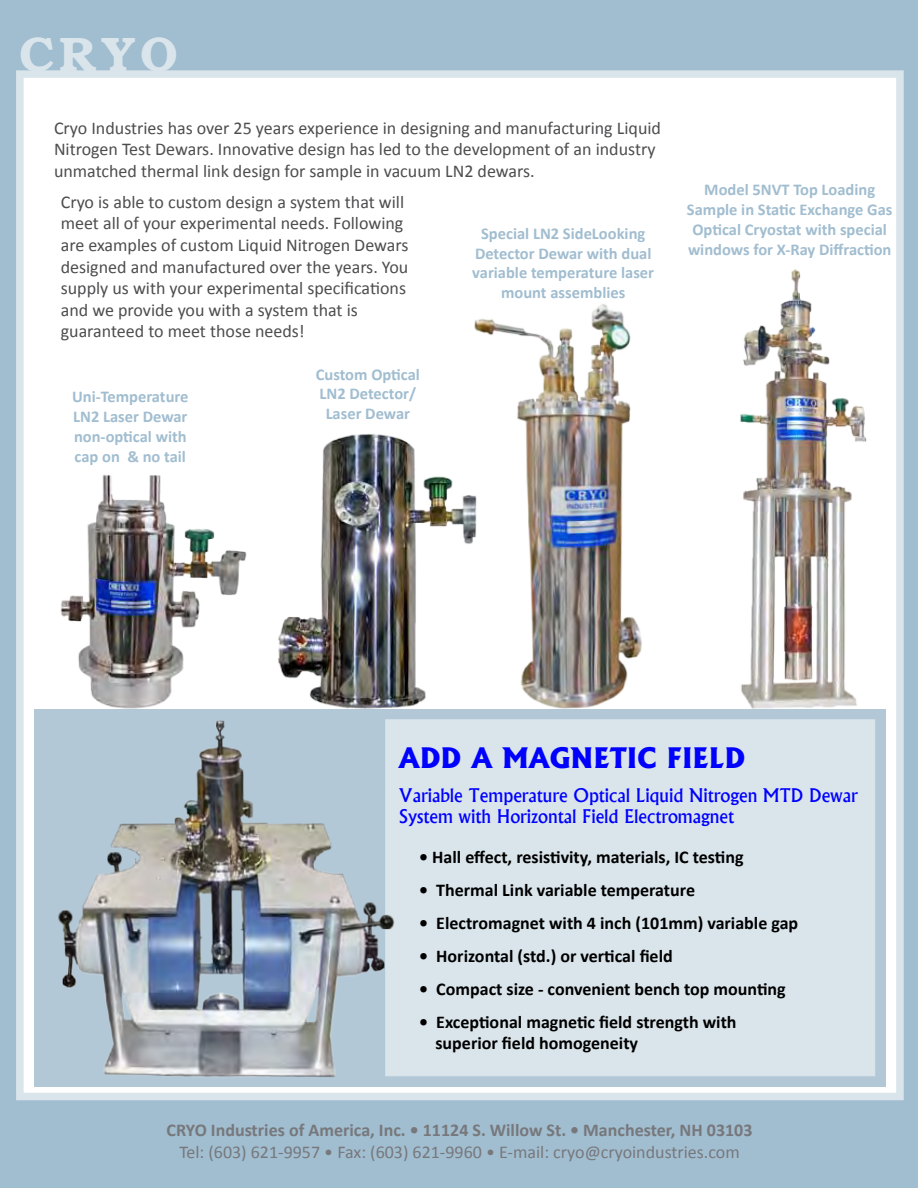
<style>
.page{position:relative;width:918px;height:1188px;background:#fff}
.page>*{position:absolute;margin:0;border:0;box-sizing:border-box;transform-origin:0 0}
.t1{font:600 48px "Brussels";color:#dae5eb}
.t2{font:800 27px "Albertus";color:#00f}
.t3{font:18px/21.6px "Calibri";color:#4d4d4f}
.t4{font:700 18px/21.6px "Calibri";color:#000}
.t5{font:500 18px/20.7px "Albertus";color:#00f}
.t6{font:18px "Calibri";color:#77787b}
.t7{font:700 18px "Calibri";color:#77787b}
.t8{font:700 16.5px/19.8px "Calibri";color:#a1bdd0;text-align:center}
</style>
<div class="page">
<div style="left:0;top:0;width:16px;height:1162px;background:#a1bdd0"></div>
<div style="left:0;top:0;width:918px;height:70px;background:#a1bdd0"></div>
<div style="left:903px;top:70px;width:15px;height:1118px;background:#a1bdd0"></div>
<div style="left:0;top:1100px;width:918px;height:88px;background:#a1bdd0"></div>
<div style="left:16px;top:70px;width:888px;height:1030px;border:8px solid #dae5eb"></div>
<img style="left:740px;top:236px;width:164px;height:519px">
<img style="left:60px;top:474px;width:187px;height:235px">
<img style="left:474px;top:304px;width:168px;height:405px">
<img style="left:278px;top:429px;width:207px;height:280px">
<div style="left:34px;top:709px;width:852px;height:378px;background:#b2c8d7"></div>
<div style="left:399px;top:719px;width:476px;height:357px;background:#dae5eb"></div>
<img style="left:52px;top:719px;width:347px;height:373px">
<h1 class="t1" style="left:19px;top:24px;width:161px">CRYO</h1>
<p class="t3" style="left:54px;top:117px;width:609px">Cryo Industries has over 25 years experience in designing and manufacturing Liquid<br>Nitrogen Test Dewars. Innovative design has led to the development of an industry unmatched thermal link design for sample in vacuum LN2 dewars.</p>
<p class="t3" style="left:61px;top:191px;width:349px">Cryo is able to custom design a system that will meet all of your experimental needs. Following are examples of custom Liquid Nitrogen Dewars designed and manufactured over the years. You supply us with your experimental specifications and we provide you with a system that is guaranteed to meet those needs!</p>
<p class="t8" style="left:472px;top:223px;width:183px">Special LN2 SideLooking<br>Detector Dewar with dual variable temperature laser mount assemblies</p>
<p class="t8" style="left:72px;top:387px;width:118px;text-align:justify">Uni-Temperature LN2 Laser Dewar non-optical with cap on &amp; no tail</p>
<p class="t8" style="left:316px;top:364px;width:106px">Custom Optical<br>LN2 Detector/<br>Laser Dewar</p>
<p class="t8" style="left:687px;top:180px;width:207px">Model 5NVT Top Loading<br>Sample in Static Exchange Gas<br>Optical Cryostat with special windows for X-Ray Diffraction</p>
<h2 class="t2" style="left:399px;top:741px;width:348px">ADD A MAGNETIC FIELD</h2>
<p class="t5" style="left:399px;top:785px;width:461px">Variable Temperature Optical Liquid Nitrogen MTD Dewar<br>System with Horizontal Field Electromagnet</p>
<p class="t4" style="left:419px;top:846px;width:326px">• Hall effect, resistivity, materials, IC testing</p>
<p class="t4" style="left:419px;top:879px;width:277px">• Thermal Link variable temperature</p>
<p class="t4" style="left:419px;top:912px;width:381px">• Electromagnet with 4 inch (101mm) variable gap</p>
<p class="t4" style="left:419px;top:945px;width:255px">• Horizontal (std.) or vertical field</p>
<p class="t4" style="left:419px;top:978px;width:368px">• Compact size - convenient bench top mounting</p>
<p class="t4" style="left:435px;top:1011px;width:303px;text-indent:-16px">• Exceptional magnetic field strength with superior field homogeneity</p>
<p class="t7" style="left:167px;top:1119px;width:587px">CRYO Industries of America, Inc. • 11124 S. Willow St. • Manchester, NH 03103</p>
<p class="t6" style="left:179px;top:1140px;width:562px">Tel: (603) 621-9957 • Fax: (603) 621-9960 • E-mail: cryo@cryoindustries.com</p>
</div>
